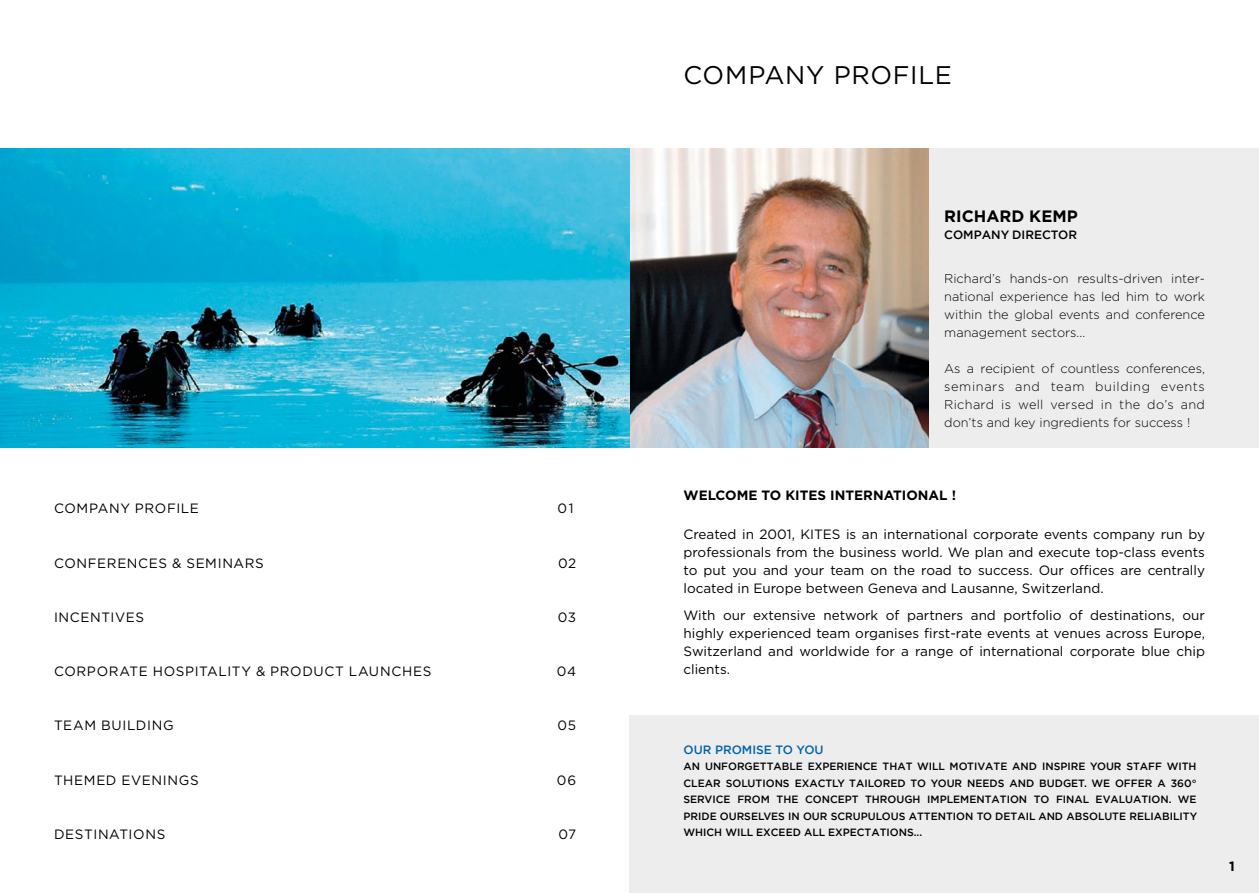
<style>
.page{position:relative;width:1259px;height:893px;background:#fff}
.page>*{position:absolute;margin:0;border:0;box-sizing:border-box;transform-origin:0 0}
.t1{font:25.5px "Gotham";letter-spacing:.025em;color:#000}
.t2{font:700 16.5px "Gotham";color:#000}
.t3{font:13.5px/18px "Gotham";letter-spacing:.04em;color:#000;text-align:justify}
.t4{font:700 13.5px "Gotham";color:#000}
.t5{font:300 12.75px/18px "Gotham";color:#000;text-align:justify}
.t6{font:500 12px "Gotham";color:#000}
.t7{font:500 12px "Gotham";color:#0061a7}
.t8{font:500 10.5px/16.5px "Gotham";color:#000;text-align:justify}
.s1{color:#fff}
</style>
<div class="page">
<div style="left:629px;top:716px;width:630px;height:177px;background:#ededed"></div>
<div style="left:928px;top:149px;width:331px;height:299px;background:#ededed"></div>
<img style="left:0;top:149px;width:928px;height:299px">
<p class="t3" style="left:54px;top:499px;width:146px">Company Profile</p>
<p class="t3" style="left:557px;top:499px;width:20px">01<span class="s1">.</span></p>
<p class="t3" style="left:54px;top:553px;width:211px">Conferences &amp; Seminars</p>
<p class="t3" style="left:558px;top:553px;width:20px">02</p>
<p class="t3" style="left:54px;top:608px;width:92px">I ncentives</p>
<p class="t3" style="left:558px;top:608px;width:20px">03</p>
<p class="t3" style="left:54px;top:662px;width:306px">Corporate Hospitality &amp; Product LAUN</p>
<p class="t3" style="left:391px;top:662px;width:29px">CHES</p>
<p class="t3" style="left:557px;top:662px;width:21px">04</p>
<p class="t3" style="left:54px;top:716px;width:121px">Team Building</p>
<p class="t3" style="left:557px;top:716px;width:20px">05</p>
<p class="t3" style="left:54px;top:771px;width:146px">Th emed Evenings</p>
<p class="t3" style="left:557px;top:771px;width:21px">06</p>
<p class="t3" style="left:54px;top:825px;width:113px">Destinations</p>
<p class="t3" style="left:558px;top:825px;width:19px">07</p>
<h1 class="t1" style="left:683px;top:59px;width:270px">Company Profile</h1>
<p class="t2" style="left:944px;top:206px;width:24px">RICHAR</p>
<p class="t2" style="left:1011px;top:206px;width:66px">D KEMP</p>
<p class="t6" style="left:944px;top:227px;width:134px">COMPANY DIRECTOR</p>
<p class="t5" style="left:944px;top:269px;width:262px">Richard’s hands-on results-driven inter&shy;national experience has led him to work within the global events and conference management sectors...</p>
<p class="t5" style="left:944px;top:359px;width:262px">As a recipient of countless conferences, seminars and team building events Richard is well versed in the do’s and don’ts and key ingredients for success !</p>
<p class="t4" style="left:683px;top:486px;width:26px">WELCO</p>
<p class="t4" style="left:736px;top:486px;width:109px">ME TO KITES INTERNATIONAL</p>
<p class="t4" style="left:951px;top:486px;width:6px">!</p>
<p class="t3" style="left:683px;top:525px;width:135px">Created in 2001, KITES</p>
<p class="t3" style="left:683px;top:525px;width:523px;text-indent:163px">is an international corporate events company run by professionals from the business world. We plan and execute top-class events to put you and your team on the road to success. Our offices are centrally located in Europe between Geneva and Lausanne, Switzerland.</p>
<p class="t3" style="left:683px;top:606px;width:523px">With our extensive network of partners and portfolio of destinations, our highly experienced team organises first-rate events at venues across Europe, Switzerland and worldwide for a range of international corporate blue chip clients.</p>
<p class="t7" style="left:683px;top:742px;width:142px">OUR PROMISE TO YOU</p>
<p class="t8" style="left:683px;top:758px;width:515px">AN UNFORGETTABLE EXPERIENCE THAT WILL MOTIVATE AND INSPIRE YOUR STAFF WITH CLEAR SOLUTIONS EXACTLY TAILORED TO YOUR NEEDS AND BUDGET. WE OFFER A 360° SERVICE FROM THE CONCEPT THROUGH IMPLEMENTATION TO FINAL EVALUATION. WE PRIDE OURSELVES IN OUR SCRUPULOUS ATTENTION TO DETAIL AND ABSOLUTE RELIABILITY WHICH WILL EXCEED ALL EXPECTATIONS...</p>
<p class="t4" style="left:1229px;top:858px;width:7px">1</p>
</div>
